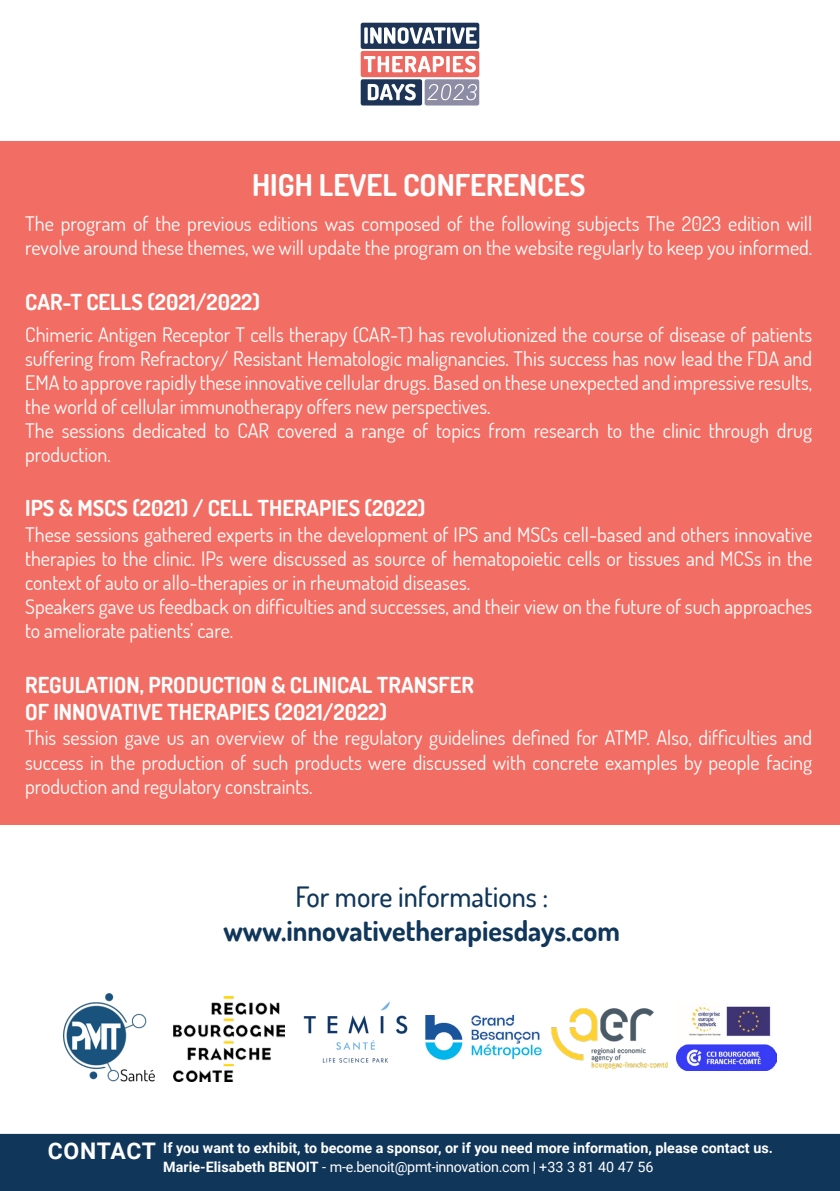
<style>
.page{position:relative;width:840px;height:1191px;background:#fff}
.page>*{position:absolute;margin:0;border:0;box-sizing:border-box;transform-origin:0 0}
.t1{font:700 30px "Dosis";color:#fff}
.t2{font:700 28px "Dosis";color:#10365a}
.t3{font:500 28px "Dosis";color:#10365a}
.Titre_étapes{font:700 22.8px "Roboto";letter-spacing:.025em;color:#fff}
.t4{font:700 22px "Dosis";color:#fff}
.t5{font:20px/24px "Dosis";color:#fff;text-align:justify}
.Texte_12{font:700 14.4px "Roboto";color:#fff}
.Texte_12-2{font:14.4px "Roboto";letter-spacing:-.02em;color:#fff}
.s1{font-weight:700}
</style>
<div class="page">
<div style="left:0;top:1133px;width:839px;height:58px;background:#10365a"></div>
<div style="left:0;top:142px;width:839px;height:683px;background:#f26e64"></div>
<img style="left:676px;top:1006px;width:100px;height:64px">
<img style="left:173px;top:996px;width:111px;height:85px">
<img style="left:303px;top:1001px;width:105px;height:62px">
<img style="left:425px;top:1014px;width:117px;height:46px">
<img style="left:551px;top:1009px;width:116px;height:59px">
<img style="left:64px;top:994px;width:91px;height:88px">
<div style="left:360px;top:51px;width:119px;height:26px;background:#ed6860;border-radius:2px"></div>
<div style="left:360px;top:79px;width:62px;height:26px;background:#1d3457;border-radius:2px"></div>
<div style="left:360px;top:23px;width:119px;height:26px;background:#1d3457;border-radius:2px"></div>
<div style="left:424px;top:79px;width:55px;height:26px;background:#8c8da5;border-radius:2px"></div>
<svg style="left:364px;top:27px;width:112px;height:17px"></svg>
<svg style="left:363px;top:56px;width:112px;height:17px"></svg>
<svg style="left:367px;top:84px;width:48px;height:16px"></svg>
<svg style="left:427px;top:84px;width:50px;height:16px"></svg>
<p class="t1" style="left:252px;top:165px;width:334px">HIGH LEVEL CONFERENCES</p>
<p class="t5" style="left:25px;top:211px;width:788px">The program of the previous editions was composed of the following subjects The 2023 edition will revolve around these themes, we will update the program on the website regularly to keep you informed.</p>
<p class="t4" style="left:25px;top:287px;width:236px">CAR-T CELLS (2021/2022)</p>
<p class="t5" style="left:25px;top:322px;width:788px">Chimeric Antigen Receptor T cells therapy (CAR-T) has revolutionized the course of disease of patients suffering from Refractory/ Resistant Hematologic malignancies. This success has now lead the FDA and EMA to approve rapidly these innovative cellular drugs. Based on these unexpected and impressive results, the world of cellular immunotherapy offers new perspectives.</p>
<p class="t5" style="left:25px;top:418px;width:788px">The sessions dedicated to CAR covered a range of topics from research to the clinic through drug production.</p>
<p class="t4" style="left:25px;top:494px;width:401px">IPS &amp; MSCS (2021) / CELL THERAPIES (2022)</p>
<p class="t5" style="left:25px;top:522px;width:788px">These sessions gathered experts in the development of IPS and MSCs cell-based and others innovative therapies to the clinic. IPs were discussed as source of hematopoietic cells or tissues and MCSs in the context of auto or allo-therapies or in rheumatoid diseases.</p>
<p class="t5" style="left:25px;top:594px;width:788px">Speakers gave us feedback on difficulties and successes, and their view on the future of such approaches to ameliorate patients’ care.</p>
<p class="t4" style="left:25px;top:671px;width:450px">REGULATION, PRODUCTION &amp; CLINICAL TRANSFER</p>
<p class="t4" style="left:25px;top:697px;width:363px">OF INNOVATIVE THERAPIES (2021/2022)</p>
<p class="t5" style="left:25px;top:725px;width:788px">This session gave us an overview of the regulatory guidelines defined for ATMP. Also, difficulties and success in the production of such products were discussed with concrete examples by people facing production and regulatory constraints.</p>
<p class="t3" style="left:295px;top:878px;width:254px">For more informations :</p>
<p class="t2" style="left:223px;top:912px;width:398px">www.innovativetherapiesdays.com</p>
<p class="Titre_étapes" style="left:48px;top:1135px;width:110px">CONTACT</p>
<p class="Texte_12" style="left:163px;top:1137px;width:611px">If you want to exhibit, to become a sponsor, or if you need more information, please contact us.</p>
<p class="Texte_12-2" style="left:163px;top:1156px;width:491px"><span class="s1">Marie-Elisabeth BENOIT</span> - m-e.benoit@pmt-innovation.com | +33 3 81 40 47 56</p>
</div>
